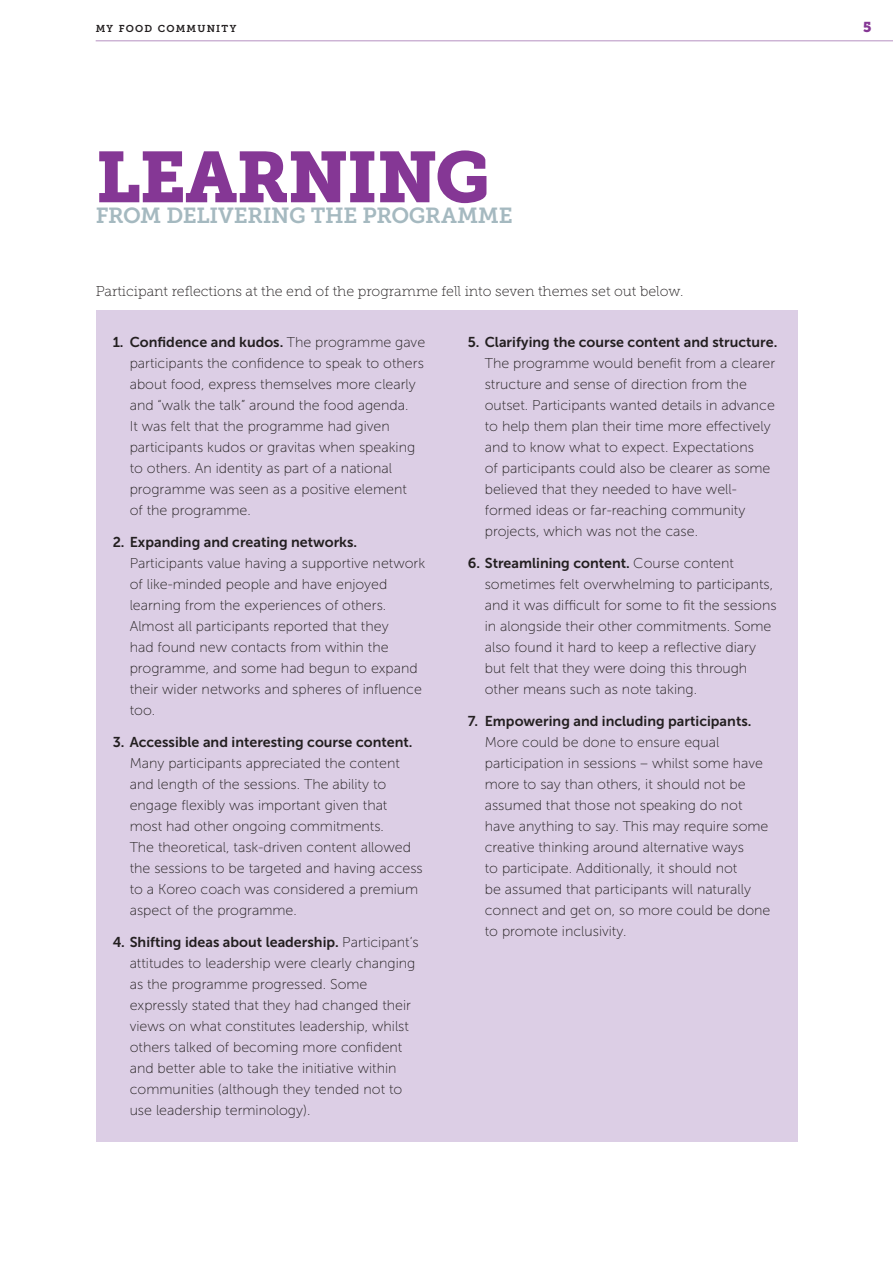
<style>
.page{position:relative;width:893px;height:1263px;background:#fff}
.page>*{position:absolute;margin:0;border:0;box-sizing:border-box;transform-origin:0 0}
.main_head_BIG{font:71.25px "Museo Slab 900";letter-spacing:-.02em;color:#853795}
.main_head_SMALL{font:21.75px "Museo Slab 700";letter-spacing:-.015em;color:#a5b9c0}
.bullet_point_in_tabl{font:14.25px/21px "Museo Sans 100";color:#231f20}
.main_text{font:14.25px "Museo Slab 100";color:#231f20}
.t1{font:14.25px "Museo Slab 900";color:#853795}
.t2{font:10.05px "Museo Slab 700";letter-spacing:.12em;color:#231f20}
.s1{font-family:"Museo Sans 700"}
</style>
<div class="page">
<hr style="left:96px;top:40px;width:797px;height:1px;background:#b690c2">
<div style="left:96px;top:310px;width:701px;height:832px;background:#dccee5"></div>
<p class="t2" style="left:96px;top:23px;width:142px">MY FOOD COMMUNITY</p>
<p class="t1" style="left:863px;top:19px;width:10px">5</p>
<p class="main_head_BIG" style="left:96px;top:136px;width:396px">LEARNING</p>
<p class="main_head_SMALL" style="left:96px;top:203px;width:419px">FROM DELIVERING THE PROGRAMME</p>
<p class="main_text" style="left:96px;top:283px;width:589px">Participant reflections at the end of the programme fell into seven themes set out below.</p>
<p class="bullet_point_in_tabl" style="left:130px;top:331px;width:297px;text-indent:-17px"><span class="s1">1. Confidence and kudos.</span> The programme gave participants the confidence to speak to others about food, express themselves more clearly and “walk the talk” around the food agenda.<br>It was felt that the programme had given participants kudos or gravitas when speaking to others. An identity as part of a national programme was seen as a positive element<br>of the programme.</p>
<p class="bullet_point_in_tabl" style="left:130px;top:532px;width:297px;text-indent:-17px"><span class="s1">2. Expanding and creating networks.<br></span>Participants value having a supportive network of like-minded people and have enjoyed learning from the experiences of others.<br>Almost all participants reported that they<br>had found new contacts from within the programme, and some had begun to expand their wider networks and spheres of influence too.</p>
<p class="bullet_point_in_tabl" style="left:130px;top:732px;width:295px;text-indent:-17px"><span class="s1">3. Accessible and interesting course content.<br></span>Many participants appreciated the content and length of the sessions. The ability to engage flexibly was important given that most had other ongoing commitments.<br>The theoretical, task-driven content allowed the sessions to be targeted and having access to a Koreo coach was considered a premium aspect of the programme.</p>
<p class="bullet_point_in_tabl" style="left:130px;top:932px;width:291px;text-indent:-17px"><span class="s1">4. Shifting ideas about leadership.</span> Participant’s attitudes to leadership were clearly changing as the programme progressed. Some expressly stated that they had changed their views on what constitutes leadership, whilst others talked of becoming more confident and better able to take the initiative within communities (although they tended not to use leadership terminology).</p>
<p class="bullet_point_in_tabl" style="left:485px;top:331px;width:294px;text-indent:-17px"><span class="s1">5. Clarifying the course content and structure.<br></span>The programme would benefit from a clearer structure and sense of direction from the outset. Participants wanted details in advance to help them plan their time more effectively and to know what to expect. Expectations<br>of participants could also be clearer as some believed that they needed to have well&shy;formed ideas or far-reaching community projects, which was not the case.</p>
<p class="bullet_point_in_tabl" style="left:485px;top:553px;width:293px;text-indent:-17px"><span class="s1">6. Streamlining content.</span> Course content sometimes felt overwhelming to participants, and it was difficult for some to fit the sessions in alongside their other commitments. Some also found it hard to keep a reflective diary but felt that they were doing this through other means such as note taking.</p>
<p class="bullet_point_in_tabl" style="left:485px;top:711px;width:287px;text-indent:-17px"><span class="s1">7. Empowering and including participants.<br></span>More could be done to ensure equal participation in sessions – whilst some have more to say than others, it should not be assumed that those not speaking do not have anything to say. This may require some creative thinking around alternative ways<br>to participate. Additionally, it should not<br>be assumed that participants will naturally connect and get on, so more could be done to promote inclusivity.</p>
</div>
